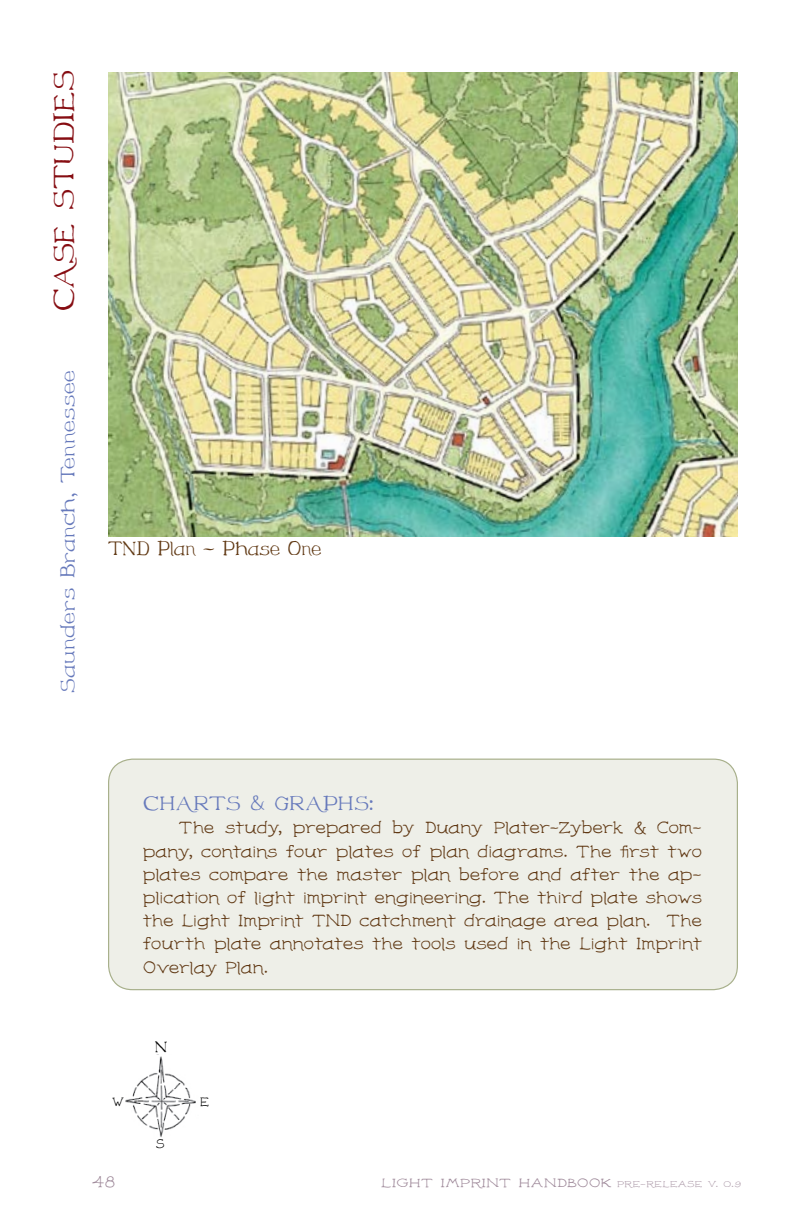
<style>
.page{position:relative;width:792px;height:1224px;background:#fff}
.page>*{position:absolute;margin:0;border:0;box-sizing:border-box;transform-origin:0 0}
.t1{font:500 26px "T Low Header";letter-spacing:-.01em;color:#860d12}
.t2{font:500 18px "T Low Header";letter-spacing:.02em;color:#6679bb}
.t3{font:500 18px "T Low Header";letter-spacing:.01em;color:#603813;scale:.85 1}
.t4{font:16px/23.2px "T Low Body";letter-spacing:-.005em;color:#603813;text-align:justify}
.t5{font:16px "T Low Body";color:#9d8798}
.t6{font:500 14px "T Low Header";color:#000}
.t7{font:12px "T Low Body";color:#000}
.t8{font:11.6px "T Low Body";letter-spacing:.04em;color:#9d8798;scale:1.2 1}
.s1{font-size:8.4px;color:#ac99a8}
</style>
<div class="page">
<img style="left:108px;top:72px;width:630px;height:464px">
<img style="left:125px;top:1056px;width:71px;height:81px">
<div style="left:109px;top:759px;width:628px;height:231px;background:#eeefe8;border-radius:24px"></div>
<div style="left:108px;top:759px;width:630px;height:231px;border:1px solid #a8b08b;border-radius:24px"></div>
<h1 class="t1" style="left:47px;top:311px;width:243px;rotate:-90deg">CASE STUDIES</h1>
<p class="t2" style="left:56px;top:693px;width:325px;rotate:-90deg">Saunders Branch, Tennessee</p>
<p class="t3" style="left:108px;top:537px;width:253px">TND Plan - Phase One</p>
<p class="t2" style="left:143px;top:792px;width:83px">Charts</p>
<p class="t2" style="left:250px;top:792px;width:72px">&amp; Graphs</p>
<p class="t2" style="left:369px;top:792px;width:6px">:</p>
<p class="t4" style="left:143px;top:817px;width:561px;text-indent:36px">The study, prepared by Duany Plater-Zyberk &amp; Com&shy;pany, contains four plates of plan diagrams. The first two plates compare the master plan before and after the ap&shy;plication of light imprint engineering. The third plate shows the Light Imprint TND catchment drainage area plan. The fourth plate annotates the tools used in the Light Imprint Overlay Plan.</p>
<p class="t6" style="left:155px;top:1038px;width:14px">N</p>
<p class="t7" style="left:112px;top:1095px;width:13px">W</p>
<p class="t7" style="left:200px;top:1095px;width:10px">E</p>
<p class="t7" style="left:156px;top:1137px;width:9px">S</p>
<p class="t5" style="left:92px;top:1172px;width:25px">48</p>
<p class="t8" style="left:381px;top:1176px;width:302px">Light Imprint Handbook <span class="s1">pre-release v. 0.9</span></p>
</div>
